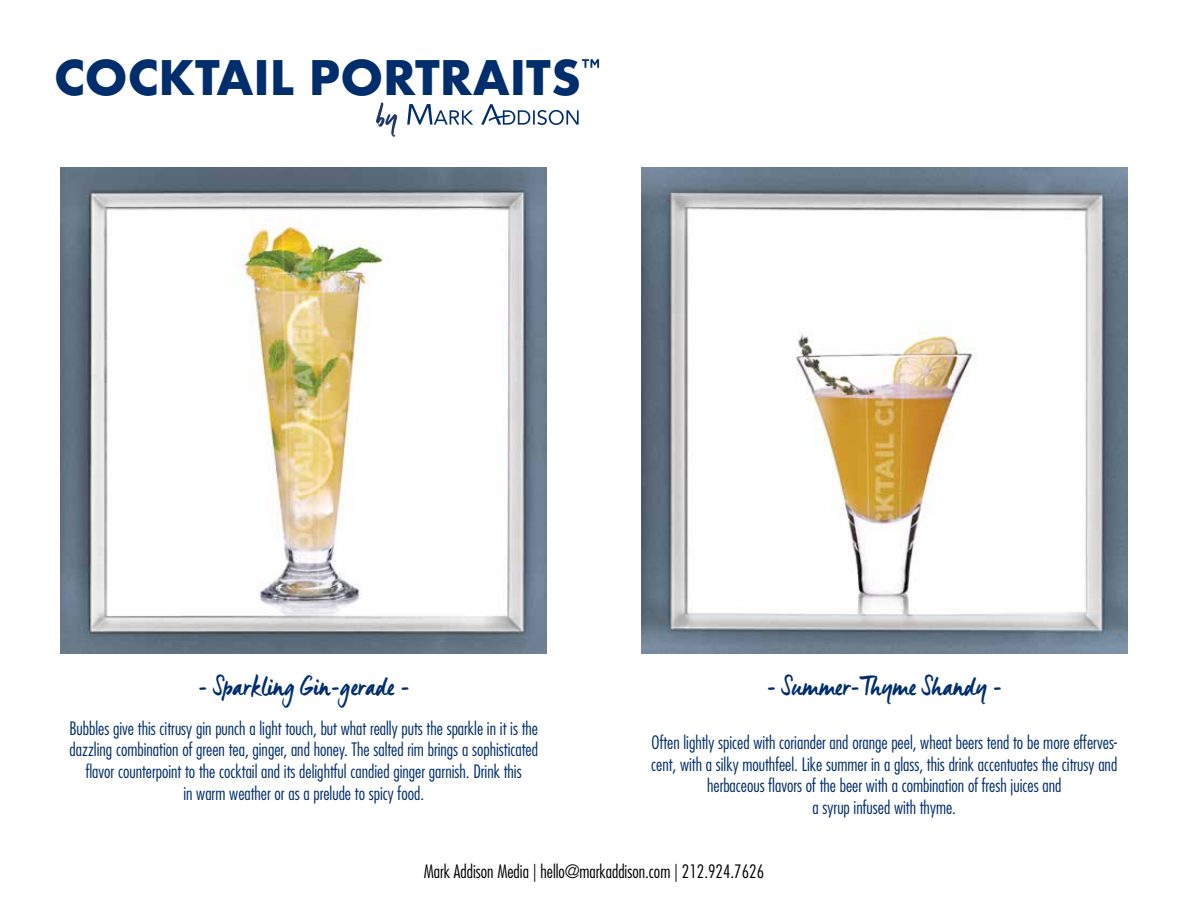
<style>
.page{position:relative;width:1188px;height:918px;background:#fff}
.page>*{position:absolute;margin:0;border:0;box-sizing:border-box;transform-origin:0 0}
.t1{font:700 46.35px "Futura";color:#002e6d}
.t2{font:27px "Manus";color:#002e6d}
.t3{font:300 condensed 18px/21.6px "Futura";color:#002e6d;text-align:center}
.t4{font:300 condensed 18px "Futura";color:#000}
</style>
<div class="page">
<svg style="left:582px;top:59px;width:17px;height:9px"></svg>
<svg style="left:376px;top:102px;width:21px;height:35px"></svg>
<svg style="left:407px;top:104px;width:172px;height:21px"></svg>
<img style="left:61px;top:167px;width:486px;height:486px">
<img style="left:641px;top:167px;width:486px;height:486px">
<h1 class="t1" style="left:54px;top:44px;width:528px">COCKTAIL PORTRAITS</h1>
<h2 class="t2" style="left:198px;top:670px;width:214px">- Sparkling Gin-gerade -</h2>
<p class="t3" style="left:69px;top:717px;width:470px">Bubbles give this citrusy gin punch a light touch, but what really puts the sparkle in it is the dazzling combination of green tea, ginger, and honey. The salted rim brings a sophisticated flavor counterpoint to the cocktail and its delightful candied ginger garnish. Drink this<br>in warm weather or as a prelude to spicy food.</p>
<h2 class="t2" style="left:766px;top:670px;width:237px">- Summer-Thyme Shandy -</h2>
<p class="t3" style="left:651px;top:732px;width:468px">Often lightly spiced with coriander and orange peel, wheat beers tend to be more efferves&shy;cent, with a silky mouthfeel. Like summer in a glass, this drink accentuates the citrusy and herbaceous flavors of the beer with a combination of fresh juices and<br>a syrup infused with thyme.</p>
<p class="t4" style="left:424px;top:861px;width:342px">Mark Addison Media | hello@markaddison.com | 212.924.7626</p>
</div>
